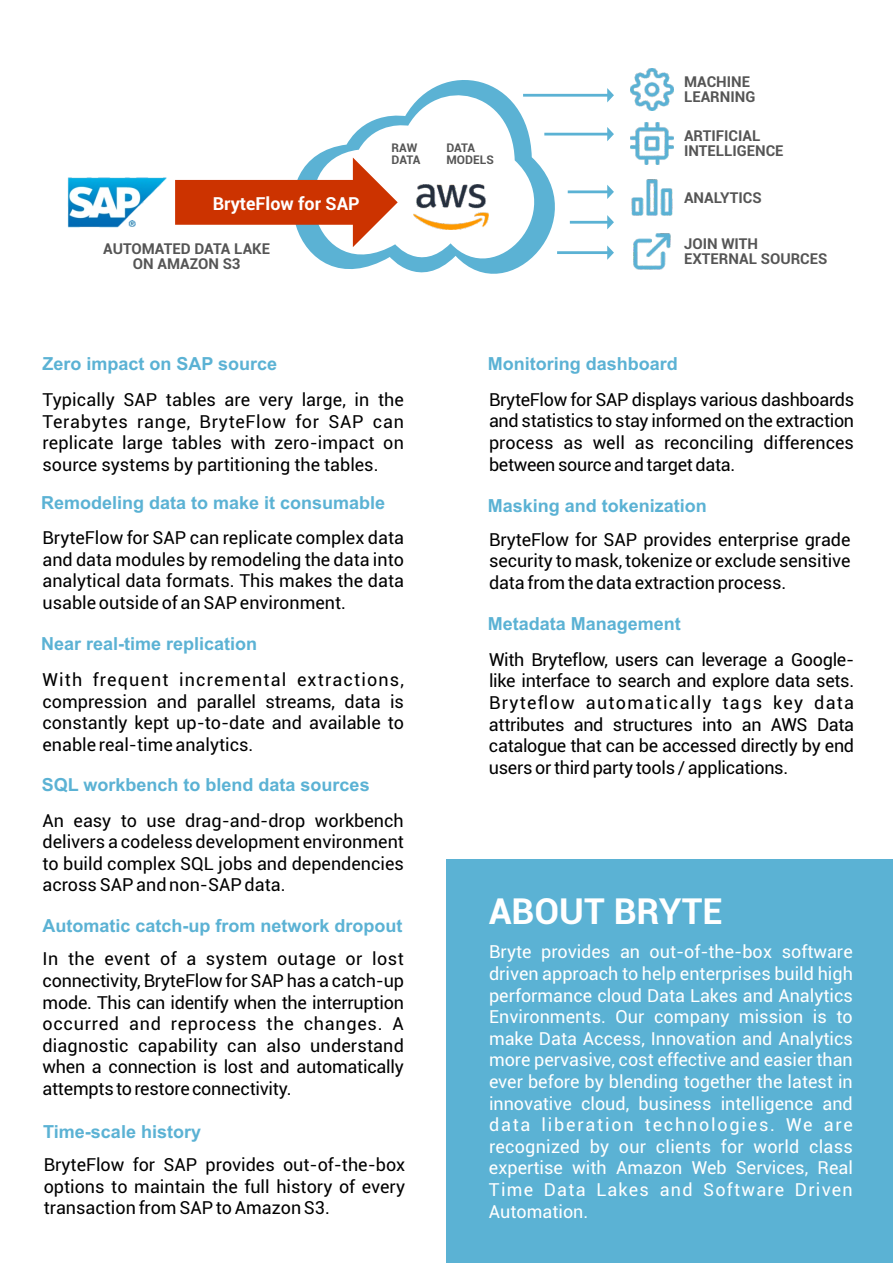
<style>
.page{position:relative;width:893px;height:1263px;background:#fff}
.page>*{position:absolute;margin:0;border:0;box-sizing:border-box;transform-origin:0 0}
.t1{font:700 36px "Roboto";color:#fff}
.t2{font:18px/21.6px "Roboto";color:#000;text-align:justify}
.t3{font:18px/21.6px "Roboto";letter-spacing:.07em;color:#fff;text-align:justify}
.t4{font:700 18px "Arial";color:#5bb2d4}
.t5{font:700 18px "Roboto";color:#fff}
.t6{font:700 15px/15px "Roboto";color:#555}
.t7{font:700 12px/12px "Roboto";letter-spacing:-.01em;color:#555}
</style>
<div class="page">
<div style="left:446px;top:859px;width:447px;height:404px;background:#5bb2d4"></div>
<svg style="left:306px;top:80px;width:262px;height:194px"></svg>
<img style="left:414px;top:185px;width:74px;height:45px">
<svg style="left:175px;top:158px;width:223px;height:89px"></svg>
<img style="left:67px;top:177px;width:100px;height:51px">
<svg style="left:570px;top:215px;width:44px;height:14px"></svg>
<svg style="left:557px;top:245px;width:57px;height:15px"></svg>
<img style="left:631px;top:179px;width:42px;height:37px">
<img style="left:631px;top:122px;width:42px;height:43px">
<img style="left:633px;top:233px;width:38px;height:37px">
<img style="left:631px;top:68px;width:42px;height:43px">
<svg style="left:523px;top:88px;width:91px;height:14px"></svg>
<svg style="left:544px;top:127px;width:70px;height:14px"></svg>
<svg style="left:568px;top:185px;width:46px;height:14px"></svg>
<p class="t5" style="left:213px;top:196px;width:148px">BryteFlow for SAP</p>
<p class="t6" style="left:103px;top:243px;width:168px;text-align:center">AUTOMATED DATA LAKE<br>ON AMAZON S3</p>
<p class="t7" style="left:392px;top:143px;width:30px">RAW<br>DATA</p>
<p class="t7" style="left:446px;top:143px;width:49px">DATA<br>MODELS</p>
<p class="t6" style="left:684px;top:76px;width:73px">MACHINE<br>LEARNING</p>
<p class="t6" style="left:684px;top:130px;width:101px">ARTIFICIAL<br>INTELLIGENCE</p>
<p class="t6" style="left:684px;top:191px;width:79px">ANALYTICS</p>
<p class="t6" style="left:684px;top:238px;width:145px">JOIN WITH<br>EXTERNAL SOURCES</p>
<p class="t4" style="left:42px;top:357px;width:236px">Zero impact on SAP source</p>
<p class="t4" style="left:488px;top:357px;width:192px">Monitoring dashboard</p>
<p class="t2" style="left:42px;top:391px;width:363px">Typically SAP tables are very large, in the Terabytes range, BryteFlow for SAP can replicate large tables with zero-impact on source systems by partitioning the tables.</p>
<p class="t4" style="left:41px;top:495px;width:346px">Remodeling data to make it consumable</p>
<p class="t2" style="left:43px;top:529px;width:363px">BryteFlow for SAP can replicate complex data and data modules by remodeling the data into analytical data formats. This makes the data usable outside of an SAP environment.</p>
<p class="t4" style="left:41px;top:637px;width:218px">Near real-time replication</p>
<p class="t2" style="left:43px;top:671px;width:363px">With frequent incremental extractions, compression and parallel streams, data is constantly kept up-to-date and available to enable real-time analytics.</p>
<p class="t4" style="left:42px;top:778px;width:329px">SQL workbench to blend data sources</p>
<p class="t2" style="left:43px;top:811px;width:363px">An easy to use drag-and-drop workbench delivers a codeless development environment to build complex SQL jobs and dependencies across SAP and non-SAP data.</p>
<p class="t4" style="left:43px;top:919px;width:362px">Automatic catch-up from network dropout</p>
<p class="t2" style="left:42px;top:950px;width:363px">In the event of a system outage or lost connectivity, BryteFlow for SAP has a catch-up mode. This can identify when the interruption occurred and reprocess the changes. A diagnostic capability can also understand when a connection is lost and automatically attempts to restore connectivity.</p>
<p class="t4" style="left:43px;top:1124px;width:159px">Time-scale history</p>
<p class="t2" style="left:44px;top:1156px;width:363px">BryteFlow for SAP provides out-of-the-box options to maintain the full history of every transaction from SAP to Amazon S3.</p>
<p class="t2" style="left:489px;top:390px;width:367px">BryteFlow for SAP displays various dashboards and statistics to stay informed on the extraction process as well as reconciling differences between source and target data.</p>
<p class="t4" style="left:488px;top:499px;width:221px">Masking and tokenization</p>
<p class="t2" style="left:489px;top:530px;width:363px">BryteFlow for SAP provides enterprise grade security to mask, tokenize or exclude sensitive data from the data extraction process.</p>
<p class="t4" style="left:488px;top:617px;width:195px">Metadata Management</p>
<p class="t2" style="left:489px;top:651px;width:367px">With Bryteflow, users can leverage a Google&shy;like interface to search and explore data sets.<br>Bryteflow automatically tags key data attributes and structures into an AWS Data catalogue that can be accessed directly by end users or third party tools / applications.</p>
<h1 class="t1" style="left:489px;top:897px;width:235px">ABOUT BRYTE</h1>
<p class="t3" style="left:489px;top:943px;width:365px">Bryte provides an out-of-the-box software driven approach to help enterprises build high performance cloud Data Lakes and Analytics Environments. Our company mission is to make Data Access, Innovation and Analytics more pervasive, cost effective and easier than ever before by blending together the latest in innovative cloud, business intelligence and data liberation technologies. We are recognized by our clients for world class expertise with Amazon Web Services, Real Time Data Lakes and Software Driven Automation.</p>
</div>
